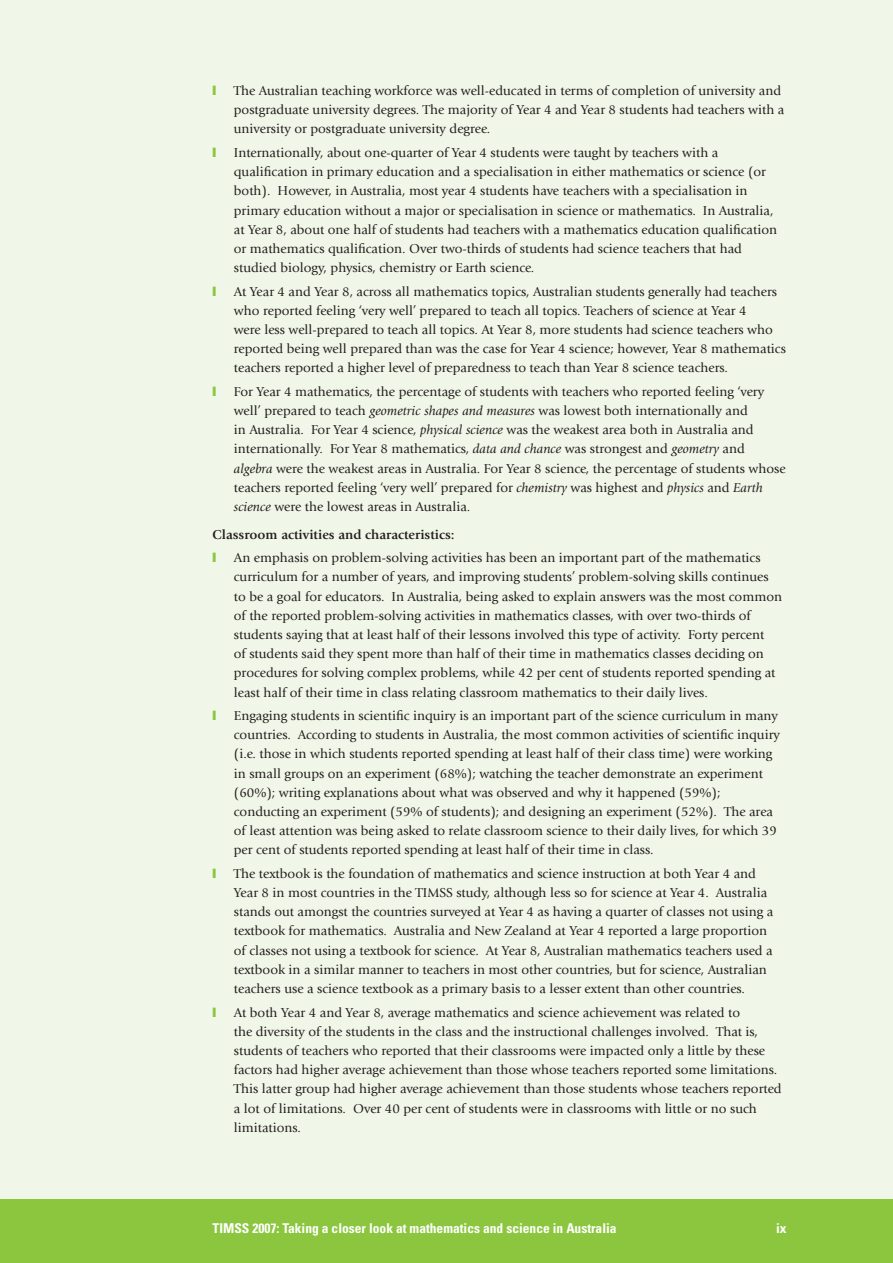
<style>
.page{position:relative;width:893px;height:1263px;background:#f1f7e8}
.page>*{position:absolute;margin:0;border:0;box-sizing:border-box;transform-origin:0 0}
.t1{font:13.5px/19.2px "Giovanni";color:#231f20}
.t2{font:700 condensed 13.5px "Univers";color:#fff}
.t3{font:700 13.5px "Giovanni";color:#231f20}
.s1{font-style:italic}
</style>
<div class="page">
<div style="left:0;top:1199px;width:893px;height:64px;background:#8bc63e"></div>
<p class="t1" style="left:234px;top:81px;width:552px">The Australian teaching workforce was well-educated in terms of completion of university and postgraduate university degrees. The majority of Year 4 and Year 8 students had teachers with a university or postgraduate university degree.</p>
<p class="t1" style="left:234px;top:143px;width:545px">Internationally, about one-quarter of Year 4 students were taught by teachers with a qualification in primary education and a specialisation in either mathematics or science (or both). However, in Australia, most year 4 students have teachers with a specialisation in primary education without a major or specialisation in science or mathematics. In Australia, at Year 8, about one half of students had teachers with a mathematics education qualification or mathematics qualification. Over two-thirds of students had science teachers that had studied biology, physics, chemistry or Earth science.</p>
<p class="t1" style="left:234px;top:282px;width:554px">At Year 4 and Year 8, across all mathematics topics, Australian students generally had teachers who reported feeling ‘very well’ prepared to teach all topics. Teachers of science at Year 4<br>were less well-prepared to teach all topics. At Year 8, more students had science teachers who reported being well prepared than was the case for Year 4 science; however, Year 8 mathematics teachers reported a higher level of preparedness to teach than Year 8 science teachers.</p>
<p class="t1" style="left:234px;top:382px;width:553px">For Year 4 mathematics, the percentage of students with teachers who reported feeling ‘very well’ prepared to teach <span class="s1">geometric shapes and measures</span> was lowest both internationally and<br>in Australia. For Year 4 science, <span class="s1">physical science</span> was the weakest area both in Australia and internationally. For Year 8 mathematics, <span class="s1">data and chance</span> was strongest and <span class="s1">geometry</span> and <span class="s1">algebra</span> were the weakest areas in Australia. For Year 8 science, the percentage of students whose teachers reported feeling ‘very well’ prepared for <span class="s1">chemistry</span> was highest and <span class="s1">physics</span> and <span class="s1">Earth science</span> were the lowest areas in Australia.</p>
<p class="t3" style="left:213px;top:526px;width:243px">Classroom activities and characteristics:</p>
<p class="t1" style="left:234px;top:548px;width:550px">An emphasis on problem-solving activities has been an important part of the mathematics curriculum for a number of years, and improving students’ problem-solving skills continues to be a goal for educators. In Australia, being asked to explain answers was the most common of the reported problem-solving activities in mathematics classes, with over two-thirds of students saying that at least half of their lessons involved this type of activity. Forty percent<br>of students said they spent more than half of their time in mathematics classes deciding on procedures for solving complex problems, while 42 per cent of students reported spending at least half of their time in class relating classroom mathematics to their daily lives.</p>
<p class="t1" style="left:234px;top:706px;width:547px">Engaging students in scientific inquiry is an important part of the science curriculum in many countries. According to students in Australia, the most common activities of scientific inquiry (i.e. those in which students reported spending at least half of their class time) were working in small groups on an experiment (68%); watching the teacher demonstrate an experiment (60%); writing explanations about what was observed and why it happened (59%); conducting an experiment (59% of students); and designing an experiment (52%). The area of least attention was being asked to relate classroom science to their daily lives, for which 39 per cent of students reported spending at least half of their time in class.</p>
<p class="t1" style="left:234px;top:864px;width:541px">The textbook is the foundation of mathematics and science instruction at both Year 4 and Year 8 in most countries in the TIMSS study, although less so for science at Year 4. Australia stands out amongst the countries surveyed at Year 4 as having a quarter of classes not using a textbook for mathematics. Australia and New Zealand at Year 4 reported a large proportion of classes not using a textbook for science. At Year 8, Australian mathematics teachers used a textbook in a similar manner to teachers in most other countries, but for science, Australian teachers use a science textbook as a primary basis to a lesser extent than other countries.</p>
<p class="t1" style="left:234px;top:1003px;width:549px">At both Year 4 and Year 8, average mathematics and science achievement was related to<br>the diversity of the students in the class and the instructional challenges involved. That is, students of teachers who reported that their classrooms were impacted only a little by these factors had higher average achievement than those whose teachers reported some limitations.<br>This latter group had higher average achievement than those students whose teachers reported a lot of limitations. Over 40 per cent of students were in classrooms with little or no such limitations.</p>
<p class="t2" style="left:213px;top:1220px;width:405px">TIMSS 2007: Taking a closer look at mathematics and science in Australia</p>
<p class="t2" style="left:776px;top:1220px;width:12px">ix</p>
</div>
